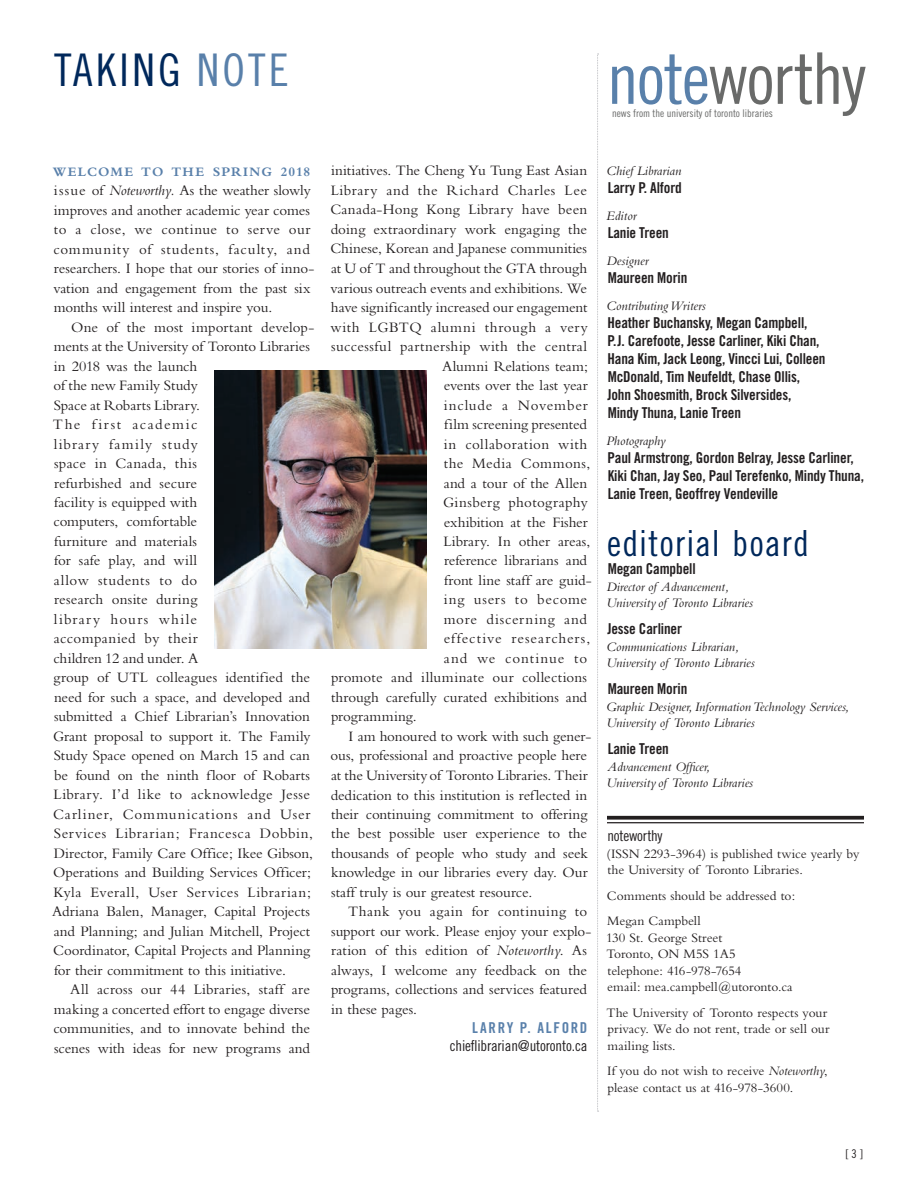
<style>
.page{position:relative;width:918px;height:1188px;background:#fff}
.page>*{position:absolute;margin:0;border:0;box-sizing:border-box;transform-origin:0 0}
.t1{font:71.25px "Trade Gothic LT Std Cn 18";letter-spacing:-.02em;color:#696a69}
.t2{font:45px "Trade Gothic LT Std Cn 18";letter-spacing:.07em;color:#00285b}
.t3{font:36px "Trade Gothic LT Std Cn 18";letter-spacing:.035em;color:#00285b}
.t4{font:15px/19.5px "Bembo";letter-spacing:.005em;color:#231f20}
.t5{font:15px/18px "Trade Gothic LT Std Bd Cn 20";letter-spacing:-.01em;color:#231f20}
.t6{font:15px "Bembo";letter-spacing:.03em;color:#231f20}
.t7{font:15px "Bembo";letter-spacing:.04em;color:#231f20}
.t8{font:15px "Bembo";letter-spacing:-.015em;color:#231f20}
.t9{font:15px "Trade Gothic LT Std Cn 18";letter-spacing:-.01em;color:#231f20}
.t10{font:15px "Bembo";letter-spacing:.055em;color:#231f20}
.t11{font:15px "Bembo";letter-spacing:.035em;color:#231f20}
.t12{font:15px "Bembo";letter-spacing:.065em;color:#231f20}
.t13{font:15px "Bembo";letter-spacing:.025em;color:#231f20}
.t14{font:15px "Bembo";letter-spacing:.05em;color:#231f20}
.t15{font:15px "Bembo";letter-spacing:.045em;color:#231f20}
.t16{font:15px "Trade Gothic LT Std Bd Cn 20";letter-spacing:.105em;color:#5980aa}
.t17{font:13.5px/16.5px "Bembo";letter-spacing:-.005em;color:#231f20}
.t18{font:italic 13.5px/16.5px "Bembo";color:#231f20}
.t19{font:700 13.5px "Bembo";letter-spacing:.08em;color:#5980aa}
.t20{font:12px "Trade Gothic LT Std Cn 18";color:#231f20}
.t21{font:10.5px "Trade Gothic LT Std Cn 18";color:#696a69}
.s1{color:#5980aa}
.s2{font-style:italic}
</style>
<div class="page">
<svg style="left:597px;top:54px;width:2px;height:1058px"></svg>
<svg style="left:607px;top:816px;width:257px;height:4px"></svg>
<hr style="left:607px;top:822px;width:257px;height:1px;background:#231f20">
<img style="left:214px;top:371px;width:213px;height:278px">
<h2 class="t2" style="left:54px;top:44px;width:236px">TAKING <span class="s1">NOTE</span></h2>
<h1 class="t1" style="left:607px;top:36px;width:260px"><span class="s1">note</span>worthy</h1>
<p class="t21" style="left:612px;top:107px;width:162px">news from the university of toronto libraries</p>
<p class="t19" style="left:53px;top:164px;width:259px">WELCOME TO THE SPRING 2018</p>
<p class="t4" style="left:53px;top:180px;width:263px">issue of <span class="s2">Noteworthy.</span> As the weather slowly improves and another academic year comes to a close, we continue to serve our community of students, faculty, and researchers. I hope that our stories of inno&shy;vation and engagement from the past six months will interest and inspire you.</p>
<p class="t4" style="left:52px;top:317px;width:264px;text-indent:19px">One of the most important develop&shy;ments at the University of Toronto Libraries in 2018 was the launch<br>of the new Family Study<br>Space at Robarts Library.<br>The first academic<br>library family study<br>space in Canada, this<br>refurbished and secure<br>facility is equipped with<br>computers, comfortable<br>furniture and materials<br>for safe play, and will<br>allow students to do<br>research onsite during<br>library hours while<br>accompanied by their<br>children 12 and under. A<br>group of UTL colleagues identified the need for such a space, and developed and submitted a Chief Librarian’s Innovation<br>Grant proposal to support it. The Family<br>Study Space opened on March 15 and can be found on the ninth floor of Robarts<br>Library. I’d like to acknowledge Jesse<br>Carliner, Communications and User<br>Services Librarian; Francesca Dobbin,<br>Director, Family Care Office; Ikee Gibson,<br>Operations and Building Services Officer;<br>Kyla Everall, User Services Librarian;<br>Adriana Balen, Manager, Capital Projects and Planning; and Julian Mitchell, Project<br>Coordinator, Capital Projects and Planning for their commitment to this initiative.</p>
<p class="t4" style="left:53px;top:980px;width:258px;text-align:justify;text-indent:17px">All across our 44 Libraries, staff are making a concerted effort to engage diverse communities, and to innovate behind the scenes with ideas for new programs and</p>
<p class="t4" style="left:331px;top:161px;width:258px">initiatives. The Cheng Yu Tung East Asian</p>
<p class="t7" style="left:331px;top:182px;width:258px">Library and the Richard Charles Lee</p>
<p class="t4" style="left:330px;top:200px;width:258px">Canada-Hong Kong Library have been</p>
<p class="t4" style="left:331px;top:219px;width:258px">doing extraordinary work engaging the</p>
<p class="t4" style="left:330px;top:239px;width:258px">Chinese, Korean and Japanese communities</p>
<p class="t4" style="left:331px;top:258px;width:258px">at U of T and throughout the GTA through</p>
<p class="t4" style="left:331px;top:278px;width:258px">various outreach events and exhibitions. We</p>
<p class="t4" style="left:331px;top:297px;width:258px">have significantly increased our engagement</p>
<p class="t7" style="left:331px;top:318px;width:259px">with LGBTQ alumni through a very</p>
<p class="t6" style="left:331px;top:338px;width:257px">successful partnership with the central</p>
<p class="t4" style="left:442px;top:356px;width:147px">Alumni Relations team;</p>
<p class="t4" style="left:444px;top:375px;width:146px">events over the last year</p>
<p class="t10" style="left:444px;top:396px;width:145px">include a November</p>
<p class="t4" style="left:444px;top:414px;width:144px">film screening presented</p>
<p class="t6" style="left:444px;top:435px;width:145px">in collaboration with</p>
<p class="t6" style="left:444px;top:455px;width:148px">the Media Commons,</p>
<p class="t4" style="left:444px;top:473px;width:145px">and a tour of the Allen</p>
<p class="t13" style="left:443px;top:494px;width:146px">Ginsberg photography</p>
<p class="t4" style="left:444px;top:512px;width:146px">exhibition at the Fisher</p>
<p class="t4" style="left:444px;top:531px;width:148px">Library. In other areas,</p>
<p class="t4" style="left:444px;top:551px;width:145px">reference librarians and</p>
<p class="t4" style="left:444px;top:570px;width:149px">front line staff are guid-</p>
<p class="t15" style="left:444px;top:591px;width:145px">ing users to become</p>
<p class="t14" style="left:444px;top:611px;width:145px">more discerning and</p>
<p class="t12" style="left:444px;top:630px;width:148px">effective researchers,</p>
<p class="t10" style="left:444px;top:650px;width:145px">and we continue to</p>
<p class="t4" style="left:331px;top:668px;width:258px">promote and illuminate our collections</p>
<p class="t4" style="left:331px;top:687px;width:257px">through carefully curated exhibitions and</p>
<p class="t4" style="left:331px;top:707px;width:87px">programming.</p>
<p class="t4" style="left:349px;top:726px;width:244px">I am honoured to work with such gener-</p>
<p class="t4" style="left:331px;top:746px;width:258px">ous, professional and proactive people here</p>
<p class="t4" style="left:331px;top:765px;width:258px">at the University of Toronto Libraries. Their</p>
<p class="t4" style="left:331px;top:785px;width:258px">dedication to this institution is reflected in</p>
<p class="t4" style="left:331px;top:804px;width:258px">their continuing commitment to offering</p>
<p class="t4" style="left:331px;top:824px;width:258px">the best possible user experience to the</p>
<p class="t4" style="left:331px;top:843px;width:258px">thousands of people who study and seek</p>
<p class="t4" style="left:331px;top:863px;width:258px">knowledge in our libraries every day. Our</p>
<p class="t4" style="left:331px;top:882px;width:203px">staff truly is our greatest resource.</p>
<p class="t11" style="left:348px;top:903px;width:241px">Thank you again for continuing to</p>
<p class="t8" style="left:331px;top:923px;width:262px">support our work. Please enjoy your explo-</p>
<p class="t4" style="left:331px;top:941px;width:257px">ration of this edition of <span class="s2">Noteworthy</span>. As</p>
<p class="t4" style="left:331px;top:960px;width:258px">always, I welcome any feedback on the</p>
<p class="t4" style="left:331px;top:980px;width:258px">programs, collections and services featured</p>
<p class="t4" style="left:331px;top:999px;width:87px">in these pages.</p>
<p class="t16" style="left:472px;top:1019px;width:117px">LARRY P. ALFORD</p>
<p class="t9" style="left:450px;top:1037px;width:139px">chieflibrarian@utoronto.ca</p>
<p class="t18" style="left:606px;top:163px;width:77px">Chief Librarian</p>
<p class="t5" style="left:608px;top:179px;width:76px">Larry P. Alford</p>
<p class="t18" style="left:606px;top:208px;width:32px">Editor</p>
<p class="t5" style="left:608px;top:224px;width:63px">Lanie Treen</p>
<p class="t18" style="left:606px;top:253px;width:43px">Designer</p>
<p class="t5" style="left:608px;top:269px;width:81px">Maureen Morin</p>
<p class="t18" style="left:606px;top:298px;width:101px">Contributing Writers</p>
<p class="t5" style="left:607px;top:314px;width:220px">Heather Buchansky, Megan Campbell,<br>P. J. Carefoote, Jesse Carliner, Kiki Chan, Hana Kim, Jack Leong, Vincci Lui, Colleen McDonald, Tim Neufeldt, Chase Ollis, John Shoesmith, Brock Silversides, Mindy Thuna, Lanie Treen</p>
<p class="t18" style="left:606px;top:433px;width:61px">Photography</p>
<p class="t5" style="left:608px;top:449px;width:258px">Paul Armstrong, Gordon Belray, Jesse Carliner,<br>Kiki Chan, Jay Seo, Paul Terefenko, Mindy Thuna,<br>Lanie Treen, Geoffrey Vendeville</p>
<h3 class="t3" style="left:607px;top:522px;width:204px">editorial board</h3>
<p class="t5" style="left:608px;top:560px;width:89px">Megan Campbell</p>
<p class="t18" style="left:606px;top:578px;width:148px">Director of Advancement,<br>University of Toronto Libraries</p>
<p class="t5" style="left:607px;top:620px;width:76px">Jesse Carliner</p>
<p class="t18" style="left:606px;top:638px;width:150px">Communications Librarian,<br>University of Toronto Libraries</p>
<p class="t5" style="left:608px;top:680px;width:81px">Maureen Morin</p>
<p class="t18" style="left:606px;top:698px;width:245px">Graphic Designer, Information Technology Services,<br>University of Toronto Libraries</p>
<p class="t5" style="left:608px;top:740px;width:63px">Lanie Treen</p>
<p class="t18" style="left:606px;top:758px;width:148px">Advancement Officer,<br>University of Toronto Libraries</p>
<p class="t9" style="left:607px;top:827px;width:57px">noteworthy</p>
<p class="t17" style="left:607px;top:845px;width:254px">(ISSN 2293-3964) is published twice yearly by the University of Toronto Libraries.</p>
<p class="t17" style="left:607px;top:883px;width:190px;line-height:25.5px">Comments should be addressed to:<br>Megan Campbell</p>
<p class="t17" style="left:606px;top:929px;width:188px">130 St. George Street<br>Toronto, ON M5S 1A5 telephone: 416-978-7654<br>email: mea.campbell@utoronto.ca</p>
<p class="t17" style="left:606px;top:1004px;width:225px">The University of Toronto respects your privacy. We do not rent, trade or sell our mailing lists.</p>
<p class="t17" style="left:607px;top:1063px;width:222px">If you do not wish to receive <span class="s2">Noteworthy</span>, please contact us at 416-978-3600.</p>
<p class="t20" style="left:845px;top:1147px;width:19px">[ 3 ]</p>
</div>
